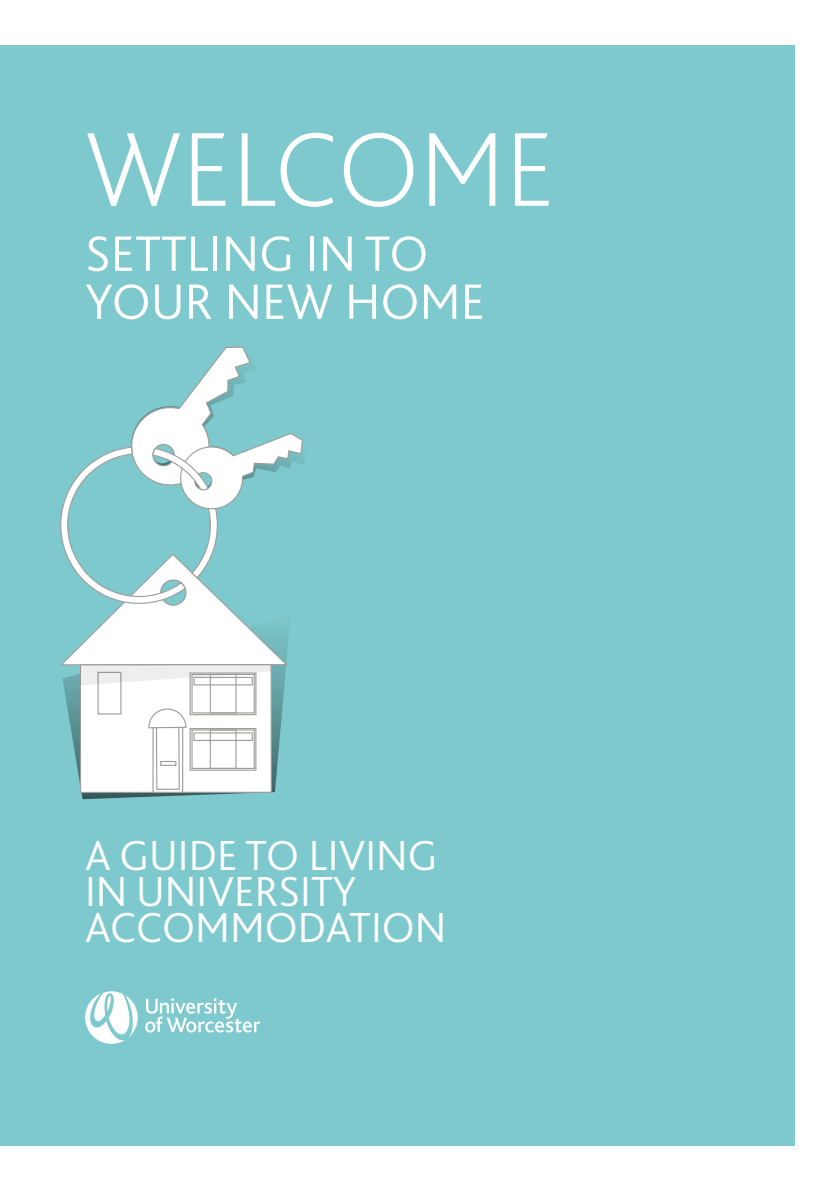
<style>
.page{position:relative;width:840px;height:1191px;background:#fff}
.page>*{position:absolute;margin:0;border:0;box-sizing:border-box;transform-origin:0 0}
.t1{font:200 110px "Bliss 2";color:#fff}
.t2{font:300 52px/48px "Bliss 2";color:#fff}
.t3{font:300 44px/36px "Bliss 2";color:#fff}
</style>
<div class="page">
<div style="left:0;top:45px;width:794px;height:1100px;background:#7ec9cd"></div>
<svg style="left:85px;top:991px;width:53px;height:52px"></svg>
<svg style="left:145px;top:998px;width:114px;height:34px"></svg>
<svg style="left:81px;top:790px;width:194px;height:9px"></svg>
<div style="left:153px;top:724px;width:29px;height:68px;background:#fff"></div>
<div style="left:152px;top:723px;width:31px;height:70px;border:1px solid #9e9d9c"></div>
<svg style="left:60px;top:346px;width:245px;height:444px"></svg>
<h1 class="t1" style="left:85px;top:101px;width:471px">WELCOME</h1>
<p class="t2" style="left:85px;top:228px;width:401px">SETTLING IN TO<br>YOUR NEW HOME</p>
<p class="t3" style="left:85px;top:836px;width:362px">A GUIDE TO LIVING<br>IN UNIVERSITY<br>ACCOMMODATION</p>
</div>
